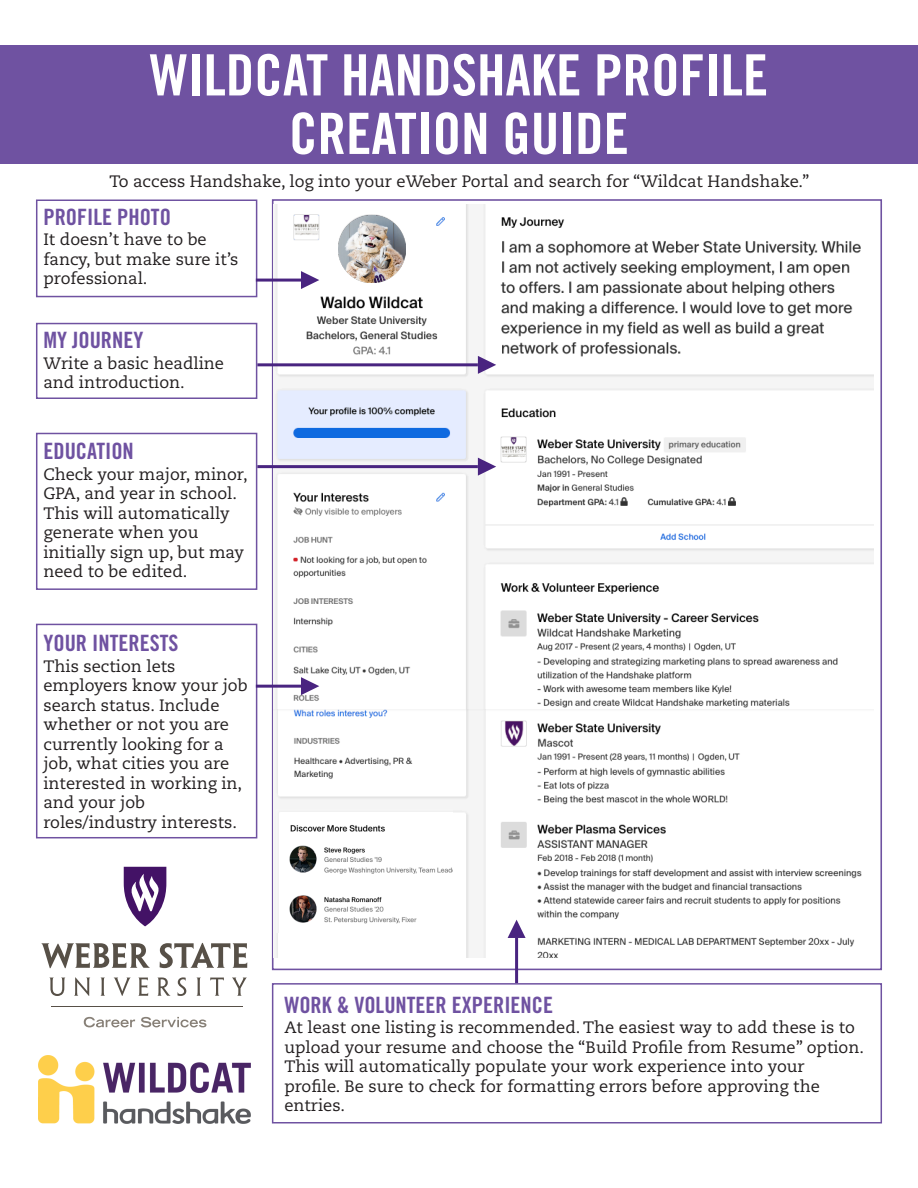
<style>
.page{position:relative;width:918px;height:1188px;background:#fff}
.page>*{position:absolute;margin:0;border:0;box-sizing:border-box;transform-origin:0 0}
.t1{font:57px/58.5px "Trade Gothic LT Std Bd Cn 20";color:#fff;text-align:center}
.t2{font:22.5px "Trade Gothic LT Std Bd Cn 20";color:#6f52a1}
.t3{font:16.5px/19.5px "Caecilia LT Std";color:#231f20}
</style>
<div class="page">
<div style="left:0;top:45px;width:918px;height:119px;background:#6f52a1"></div>
<div style="left:36px;top:200px;width:221px;height:97px;border:2px solid #6f52a1"></div>
<div style="left:36px;top:323px;width:221px;height:76px;border:2px solid #6f52a1"></div>
<div style="left:36px;top:433px;width:221px;height:157px;border:2px solid #6f52a1"></div>
<div style="left:36px;top:624px;width:221px;height:214px;border:2px solid #6f52a1"></div>
<div style="left:272px;top:983px;width:610px;height:141px;border:2px solid #6f52a1"></div>
<img style="left:274px;top:204px;width:599px;height:505px">
<img style="left:274px;top:709px;width:588px;height:248px">
<img style="left:39px;top:1056px;width:211px;height:68px">
<svg style="left:84px;top:1017px;width:51px;height:10px"></svg>
<svg style="left:141px;top:1017px;width:65px;height:10px"></svg>
<svg style="left:124px;top:867px;width:43px;height:59px"></svg>
<svg style="left:42px;top:943px;width:108px;height:25px"></svg>
<svg style="left:160px;top:943px;width:87px;height:25px"></svg>
<svg style="left:50px;top:978px;width:15px;height:18px"></svg>
<svg style="left:74px;top:977px;width:16px;height:19px"></svg>
<svg style="left:101px;top:978px;width:4px;height:18px"></svg>
<svg style="left:114px;top:978px;width:16px;height:18px"></svg>
<svg style="left:138px;top:978px;width:10px;height:18px"></svg>
<svg style="left:158px;top:977px;width:12px;height:19px"></svg>
<svg style="left:177px;top:977px;width:9px;height:19px"></svg>
<svg style="left:197px;top:978px;width:4px;height:18px"></svg>
<svg style="left:210px;top:978px;width:14px;height:18px"></svg>
<svg style="left:232px;top:978px;width:15px;height:18px"></svg>
<hr style="left:51px;top:1006px;width:191px;height:1px;background:#575047">
<svg style="left:301px;top:271px;width:18px;height:18px"></svg>
<svg style="left:301px;top:677px;width:18px;height:18px"></svg>
<svg style="left:508px;top:920px;width:18px;height:18px"></svg>
<svg style="left:478px;top:356px;width:18px;height:18px"></svg>
<svg style="left:478px;top:458px;width:18px;height:18px"></svg>
<hr style="left:256px;top:279px;width:45px;height:3px;background:#492480">
<hr style="left:256px;top:685px;width:45px;height:3px;background:#492480">
<hr style="left:515px;top:938px;width:3px;height:45px;background:#492480">
<hr style="left:257px;top:363px;width:221px;height:3px;background:#492480">
<hr style="left:257px;top:465px;width:221px;height:3px;background:#492480">
<img style="left:276px;top:810px;width:176px;height:122px">
<div style="left:280px;top:928px;width:174px;height:33px;background:#fff"></div>
<img style="left:338px;top:215px;width:68px;height:68px">
<p class="t1" style="left:150px;top:45px;width:620px">WILDCAT HANDSHAKE PROFILE<br>CREATION GUIDE</p>
<p class="t3" style="left:110px;top:172px;width:701px">To access Handshake, log into your eWeber Portal and search for “Wildcat Handshake.”</p>
<p class="t2" style="left:43px;top:203px;width:129px">PROFILE PHOTO</p>
<p class="t3" style="left:43px;top:230px;width:197px">It doesn’t have to be fancy, but make sure it’s professional.</p>
<p class="t2" style="left:43px;top:326px;width:101px">MY JOURNEY</p>
<p class="t3" style="left:43px;top:353px;width:182px">Write a basic headline and introduction.</p>
<p class="t2" style="left:43px;top:437px;width:92px">EDUCATION</p>
<p class="t3" style="left:43px;top:465px;width:206px">Check your major, minor,<br>GPA, and year in school.<br>This will automatically generate when you</p>
<p class="t3" style="left:43px;top:543px;width:202px">initially sign up, but may need to be edited.</p>
<p class="t2" style="left:43px;top:629px;width:136px">YOUR INTERESTS</p>
<p class="t3" style="left:43px;top:656px;width:134px">This section lets</p>
<p class="t3" style="left:43px;top:676px;width:206px">employers know your job search status. Include whether or not you are currently looking for a job, what cities you are interested in working in, and your job</p>
<p class="t3" style="left:43px;top:812px;width:195px">roles/industry interests.</p>
<p class="t2" style="left:284px;top:991px;width:270px">WORK &amp; VOLUNTEER EXPERIENCE</p>
<p class="t3" style="left:284px;top:1018px;width:581px">At least one listing is recommended. The easiest way to add these is to upload your resume and choose the “Build Profile from Resume” option.<br>This will automatically populate your work experience into your</p>
<p class="t3" style="left:284px;top:1076px;width:537px">profile. Be sure to check for formatting errors before approving the</p>
<p class="t3" style="left:284px;top:1096px;width:62px">entries.</p>
</div>
